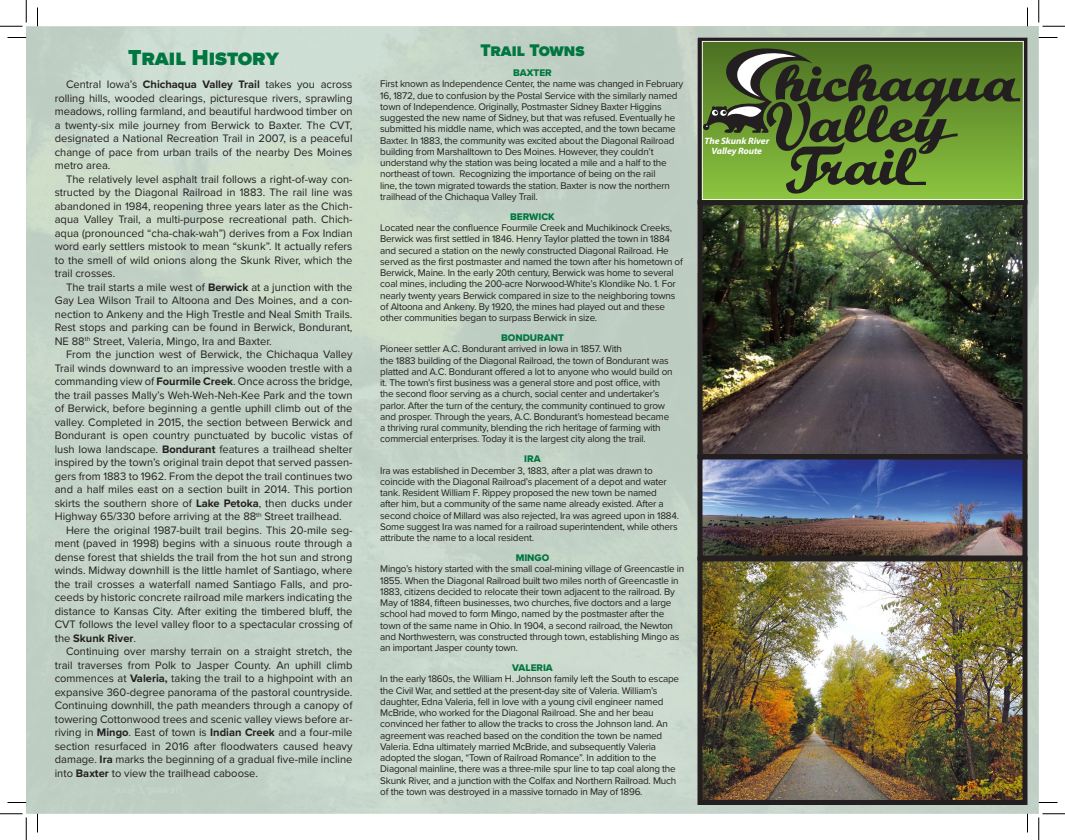
<style>
.page{position:relative;width:1065px;height:840px;background:#fff}
.page>*{position:absolute;margin:0;border:0;box-sizing:border-box;transform-origin:0 0}
.t1{font:900 22.5px "Proxima Nova";color:#007640}
.t2{font:900 17.5px "Proxima Nova";color:#007640}
.Normal__Web{font:11.25px/13.5px "Proxima Nova";color:#231f20;text-align:justify}
.t3{font:10px/11.2px "Proxima Nova";letter-spacing:-.02em;color:#231f20}
.t4{font:10px "Proxima Nova Extrabld";color:#007640}
.t5{font:italic 700 9.25px/10.1px "Myriad Pro";letter-spacing:-.01em;color:#fff;text-align:center;scale:1.04 1}
.s1{font-weight:700}
</style>
<div class="page">
<img style="left:26px;top:26px;width:1013px;height:788px">
<img style="left:704px;top:206px;width:318px;height:348px">
<div style="left:698px;top:454px;width:330px;height:106px;border:5px solid #231f20"></div>
<img style="left:704px;top:562px;width:318px;height:237px">
<div style="left:698px;top:556px;width:330px;height:249px;border:5px solid #231f20"></div>
<svg style="left:698px;top:38px;width:329px;height:162px"></svg>
<svg style="left:702px;top:47px;width:318px;height:147px"></svg>
<div style="left:698px;top:200px;width:330px;height:259px;border:5px solid #231f20"></div>
<svg style="left:8px;top:37px;width:18px;height:1px"></svg>
<svg style="left:1039px;top:37px;width:19px;height:1px"></svg>
<svg style="left:8px;top:802px;width:18px;height:1px"></svg>
<svg style="left:1039px;top:802px;width:19px;height:1px"></svg>
<svg style="left:37px;top:8px;width:1px;height:18px"></svg>
<svg style="left:37px;top:814px;width:1px;height:18px"></svg>
<svg style="left:1027px;top:8px;width:1px;height:18px"></svg>
<svg style="left:1027px;top:814px;width:1px;height:18px"></svg>
<svg style="left:0;top:0;width:27px;height:27px"></svg>
<svg style="left:0;top:813px;width:27px;height:27px"></svg>
<svg style="left:1038px;top:0;width:27px;height:27px"></svg>
<svg style="left:1038px;top:813px;width:27px;height:27px"></svg>
<p class="t1" style="left:128px;top:40px;width:152px">Trail History</p>
<p class="Normal__Web" style="left:55px;top:77px;width:299px;text-indent:11px">Central Iowa’s <span class="s1">Chichaqua Valley Trail</span> takes you across rolling hills, wooded clearings, picturesque rivers, sprawling meadows, rolling farmland, and beautiful hardwood timber on a twenty-six mile journey from Berwick to Baxter. The CVT, designated a National Recreation Trail in 2007, is a peaceful change of pace from urban trails of the nearby Des Moines metro area.</p>
<p class="Normal__Web" style="left:55px;top:172px;width:299px;text-indent:11px">The relatively level asphalt trail follows a right-of-way con&shy;structed by the Diagonal Railroad in 1883. The rail line was abandoned in 1984, reopening three years later as the Chich&shy;aqua Valley Trail, a multi-purpose recreational path. Chich&shy;aqua (pronounced “cha-chak-wah”) derives from a Fox Indian word early settlers mistook to mean “skunk”. It actually refers to the smell of wild onions along the Skunk River, which the trail crosses.</p>
<p class="Normal__Web" style="left:55px;top:280px;width:299px;text-indent:11px">The trail starts a mile west of <span class="s1">Berwick</span> at a junction with the Gay Lea Wilson Trail to Altoona and Des Moines, and a con&shy;nection to Ankeny and the High Trestle and Neal Smith Trails.<br>Rest stops and parking can be found in Berwick, Bondurant, NE 88<sup>th</sup> Street, Valeria, Mingo, Ira and Baxter.</p>
<p class="Normal__Web" style="left:55px;top:347px;width:299px;text-indent:11px">From the junction west of Berwick, the Chichaqua Valley Trail winds downward to an impressive wooden trestle with a commanding view of <span class="s1">Fourmile Creek</span>. Once across the bridge, the trail passes Mally’s Weh-Weh-Neh-Kee Park and the town of Berwick, before beginning a gentle uphill climb out of the valley. Completed in 2015, the section between Berwick and Bondurant is open country punctuated by bucolic vistas of lush Iowa landscape. <span class="s1">Bondurant</span> features a trailhead shelter inspired by the town’s original train depot that served passen&shy;gers from 1883 to 1962. From the depot the trail continues two and a half miles east on a section built in 2014. This portion skirts the southern shore of <span class="s1">Lake Petoka</span>, then ducks under Highway 65/330 before arriving at the 88<sup>th</sup> Street trailhead.</p>
<p class="Normal__Web" style="left:55px;top:523px;width:299px;text-indent:11px">Here the original 1987-built trail begins. This 20-mile seg&shy;ment (paved in 1998) begins with a sinuous route through a dense forest that shields the trail from the hot sun and strong winds. Midway downhill is the little hamlet of Santiago, where the trail crosses a waterfall named Santiago Falls, and pro&shy;ceeds by historic concrete railroad mile markers indicating the distance to Kansas City. After exiting the timbered bluff, the CVT follows the level valley floor to a spectacular crossing of the <span class="s1">Skunk River</span>.</p>
<p class="Normal__Web" style="left:55px;top:644px;width:299px;text-indent:11px">Continuing over marshy terrain on a straight stretch, the trail traverses from Polk to Jasper County. An uphill climb commences at <span class="s1">Valeria,</span> taking the trail to a highpoint with an expansive 360-degree panorama of the pastoral countryside.<br>Continuing downhill, the path meanders through a canopy of towering Cottonwood trees and scenic valley views before ar&shy;riving in <span class="s1">Mingo</span>. East of town is <span class="s1">Indian Creek</span> and a four-mile section resurfaced in 2016 after floodwaters caused heavy damage. <span class="s1">Ira</span> marks the beginning of a gradual five-mile incline into <span class="s1">Baxter</span> to view the trailhead caboose.</p>
<p class="t2" style="left:480px;top:37px;width:106px">Trail Towns</p>
<p class="t4" style="left:513px;top:65px;width:40px">BAXTER</p>
<p class="t3" style="left:380px;top:78px;width:305px">First known as Independence Center, the name was changed in February 16, 1872, due to confusion by the Postal Service with the similarly named town of Independence. Originally, Postmaster Sidney Baxter Higgins suggested the new name of Sidney, but that was refused. Eventually he submitted his middle name, which was accepted, and the town became Baxter. In 1883, the community was excited about the Diagonal Railroad building from Marshalltown to Des Moines. However, they couldn’t understand why the station was being located a mile and a half to the northeast of town. Recognizing the importance of being on the rail<br>line, the town migrated towards the station. Baxter is now the northern trailhead of the Chichaqua Valley Trail.</p>
<p class="t4" style="left:510px;top:209px;width:46px">BERWICK</p>
<p class="t3" style="left:380px;top:222px;width:304px">Located near the confluence Fourmile Creek and Muchikinock Creeks, Berwick was first settled in 1846. Henry Taylor platted the town in 1884 and secured a station on the newly constructed Diagonal Railroad. He served as the first postmaster and named the town after his hometown of Berwick, Maine. In the early 20th century, Berwick was home to several coal mines, including the 200-acre Norwood-White’s Klondike No. 1. For nearly twenty years Berwick compared in size to the neighboring towns of Altoona and Ankeny. By 1920, the mines had played out and these other communities began to surpass Berwick in size.</p>
<p class="t4" style="left:501px;top:330px;width:64px">BONDURANT</p>
<p class="t3" style="left:380px;top:343px;width:294px">Pioneer settler A.C. Bondurant arrived in Iowa in 1857. With<br>the 1883 building of the Diagonal Railroad, the town of Bondurant was platted and A.C. Bondurant offered a lot to anyone who would build on it. The town’s first business was a general store and post office, with the second floor serving as a church, social center and undertaker’s parlor. After the turn of the century, the community continued to grow and prosper. Through the years, A.C. Bondurant’s homestead became a thriving rural community, blending the rich heritage of farming with commercial enterprises. Today it is the largest city along the trail.</p>
<p class="t4" style="left:524px;top:452px;width:18px">IRA</p>
<p class="t3" style="left:380px;top:464px;width:300px">Ira was established in December 3, 1883, after a plat was drawn to coincide with the Diagonal Railroad’s placement of a depot and water tank. Resident William F. Rippey proposed the new town be named<br>after him, but a community of the same name already existed. After a second choice of Millard was also rejected, Ira was agreed upon in 1884.<br>Some suggest Ira was named for a railroad superintendent, while others attribute the name to a local resident.</p>
<p class="t4" style="left:516px;top:550px;width:35px">MINGO</p>
<p class="t3" style="left:380px;top:563px;width:306px">Mingo’s history started with the small coal-mining village of Greencastle in 1855. When the Diagonal Railroad built two miles north of Greencastle in 1883, citizens decided to relocate their town adjacent to the railroad. By May of 1884, fifteen businesses, two churches, five doctors and a large school had moved to form Mingo, named by the postmaster after the town of the same name in Ohio. In 1904, a second railroad, the Newton and Northwestern, was constructed through town, establishing Mingo as an important Jasper county town.</p>
<p class="t4" style="left:512px;top:660px;width:42px">VALERIA</p>
<p class="t3" style="left:380px;top:673px;width:300px">In the early 1860s, the William H. Johnson family left the South to escape the Civil War, and settled at the present-day site of Valeria. William’s daughter, Edna Valeria, fell in love with a young civil engineer named McBride, who worked for the Diagonal Railroad. She and her beau convinced her father to allow the tracks to cross the Johnson land. An agreement was reached based on the condition the town be named Valeria. Edna ultimately married McBride, and subsequently Valeria adopted the slogan, “Town of Railroad Romance”. In addition to the Diagonal mainline, there was a three-mile spur line to tap coal along the Skunk River, and a junction with the Colfax and Northern Railroad. Much of the town was destroyed in a massive tornado in May of 1896.</p>
<p class="t5" style="left:704px;top:136px;width:64px">The Skunk River<br>Valley Route</p>
</div>
